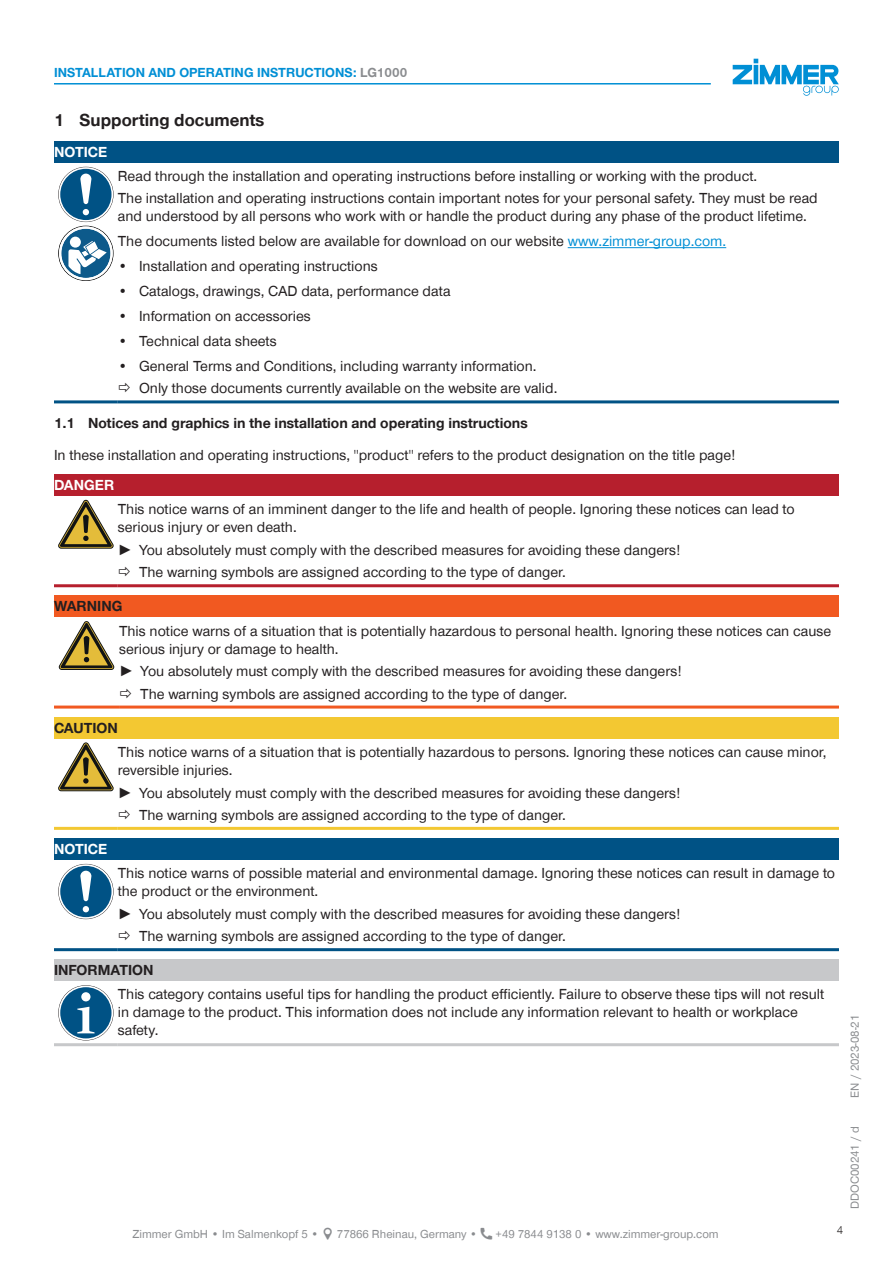
<style>
.page{position:relative;width:893px;height:1263px;background:#fff}
.page>*{position:absolute;margin:0;border:0;box-sizing:border-box;transform-origin:0 0}
.t1{font:700 18px "Zimmer Group Sans Global";color:#231f20}
.t2{font:15px/18px "Zimmer Group Sans Global";color:#231f20}
.t3{font:700 15px "Zimmer Group Sans Global";color:#231f20}
.t4{font:700 15px "Zimmer Group Sans Global";color:#fff}
.t5{font:700 13.5px "Zimmer Group Sans Global";color:#008fd5}
.t6{font:12px "Zimmer Group Sans Global";color:#8a8c8f}
.t7{font:12px "Zimmer Group Sans";color:#8a8c8f}
.t8{font:300 12px "Zimmer Group Sans";color:#231f20}
.s1{color:#8a8c8f}
.s2{color:#008fd5}
.s3{font-family:"Zimmer Group Sans"}
</style>
<div class="page">
<svg style="left:733px;top:59px;width:106px;height:37px"></svg>
<div style="left:54px;top:141px;width:785px;height:22px;background:#005285"></div>
<hr style="left:54px;top:400px;width:64px;height:3px;background:#005285">
<hr style="left:118px;top:400px;width:721px;height:3px;background:#005285">
<svg style="left:58px;top:167px;width:56px;height:55px"></svg>
<svg style="left:59px;top:167px;width:54px;height:55px"></svg>
<div style="left:60px;top:169px;width:52px;height:51px;background:#005285;border-radius:50%"></div>
<svg style="left:80px;top:174px;width:11px;height:41px"></svg>
<svg style="left:58px;top:226px;width:56px;height:55px"></svg>
<div style="left:70px;top:237px;width:11px;height:11px;background:#fff;border-radius:50%"></div>
<hr style="left:568px;top:247px;width:158px;height:1px;background:#008fd5">
<div style="left:54px;top:474px;width:785px;height:22px;background:#b61f2d"></div>
<hr style="left:54px;top:584px;width:64px;height:3px;background:#b61f2d">
<hr style="left:118px;top:584px;width:721px;height:3px;background:#b61f2d">
<svg style="left:58px;top:500px;width:56px;height:48px"></svg>
<div style="left:54px;top:596px;width:785px;height:21px;background:#f15921"></div>
<hr style="left:54px;top:705px;width:65px;height:3px;background:#f15921">
<hr style="left:119px;top:705px;width:720px;height:3px;background:#f15921">
<svg style="left:59px;top:621px;width:55px;height:49px"></svg>
<div style="left:54px;top:717px;width:785px;height:21px;background:#f3c832"></div>
<hr style="left:54px;top:827px;width:64px;height:3px;background:#f3c832">
<hr style="left:118px;top:827px;width:721px;height:3px;background:#f3c832">
<svg style="left:58px;top:742px;width:56px;height:49px"></svg>
<div style="left:54px;top:838px;width:785px;height:22px;background:#005285"></div>
<hr style="left:54px;top:948px;width:64px;height:3px;background:#005285">
<hr style="left:118px;top:948px;width:721px;height:3px;background:#005285">
<svg style="left:58px;top:864px;width:56px;height:55px"></svg>
<svg style="left:59px;top:864px;width:54px;height:55px"></svg>
<div style="left:60px;top:866px;width:52px;height:51px;background:#005285;border-radius:50%"></div>
<svg style="left:80px;top:871px;width:11px;height:41px"></svg>
<div style="left:54px;top:960px;width:785px;height:21px;background:#c7c8ca"></div>
<hr style="left:54px;top:1043px;width:64px;height:3px;background:#c7c8ca">
<hr style="left:118px;top:1043px;width:721px;height:3px;background:#c7c8ca">
<svg style="left:58px;top:985px;width:56px;height:55px"></svg>
<svg style="left:59px;top:985px;width:54px;height:55px"></svg>
<div style="left:60px;top:987px;width:52px;height:51px;background:#005285;border-radius:50%"></div>
<svg style="left:77px;top:1007px;width:18px;height:26px"></svg>
<div style="left:81px;top:992px;width:9px;height:9px;background:#fff;border-radius:50%"></div>
<hr style="left:54px;top:83px;width:657px;height:2px;background:#008fd5">
<p class="t5" style="left:54px;top:65px;width:355px">INSTALLATION AND OPERATING INSTRUCTIONS: <span class="s1">LG1000</span></p>
<p class="t1" style="left:54px;top:110px;width:212px">1 Supporting documents</p>
<p class="t4" style="left:54px;top:143px;width:55px">NOTICE</p>
<p class="t2" style="left:118px;top:165px;width:701px;line-height:22.2px">Read through the installation and operating instructions before installing or working with the product.<br>The installation and operating instructions contain important notes for your personal safety. They must be read</p>
<p class="t2" style="left:118px;top:204px;width:691px;line-height:24.9px">and understood by all persons who work with or handle the product during any phase of the product lifetime.<br>The documents listed below are available for download on our website <span class="s2">www.zimmer-group.com.</span></p>
<p class="t2" style="left:118px;top:257px;width:262px">• Installation and operating instructions</p>
<p class="t2" style="left:118px;top:282px;width:334px">• Catalogs, drawings, CAD data, performance data</p>
<p class="t2" style="left:118px;top:307px;width:195px">• Information on accessories</p>
<p class="t2" style="left:118px;top:332px;width:160px">• Technical data sheets</p>
<p class="t2" style="left:139px;top:354px;width:420px;line-height:22.8px;text-indent:-21px">• General Terms and Conditions, including warranty information.<br>Only those documents currently available on the website are valid.</p>
<p class="t3" style="left:54px;top:414px;width:475px">1.1 Notices and graphics in the installation and operating instructions</p>
<p class="t2" style="left:54px;top:445px;width:683px">In these installation and operating instructions, "product" refers to the product designation on the title page!</p>
<p class="t4" style="left:54px;top:476px;width:62px">DANGER</p>
<p class="t2" style="left:118px;top:500px;width:678px">This notice warns of an imminent danger to the life and health of people. Ignoring these notices can lead to serious injury or even death.</p>
<p class="t2" style="left:139px;top:539px;width:543px;line-height:22.2px;text-indent:-21px"><span class="s3">►</span> You absolutely must comply with the described measures for avoiding these dangers!<br>The warning symbols are assigned according to the type of danger.</p>
<p class="t3" style="left:54px;top:597px;width:70px">WARNING</p>
<p class="t2" style="left:119px;top:621px;width:714px">This notice warns of a situation that is potentially hazardous to personal health. Ignoring these notices can cause serious injury or damage to health.</p>
<p class="t2" style="left:140px;top:660px;width:543px;line-height:22.2px;text-indent:-21px"><span class="s3">►</span> You absolutely must comply with the described measures for avoiding these dangers!<br>The warning symbols are assigned according to the type of danger.</p>
<p class="t3" style="left:54px;top:719px;width:65px">CAUTION</p>
<p class="t2" style="left:118px;top:743px;width:710px">This notice warns of a situation that is potentially hazardous to persons. Ignoring these notices can cause minor, reversible injuries.</p>
<p class="t2" style="left:139px;top:781px;width:543px;line-height:22.2px;text-indent:-21px"><span class="s3">►</span> You absolutely must comply with the described measures for avoiding these dangers!<br>The warning symbols are assigned according to the type of danger.</p>
<p class="t4" style="left:54px;top:840px;width:55px">NOTICE</p>
<p class="t2" style="left:118px;top:864px;width:719px">This notice warns of possible material and environmental damage. Ignoring these notices can result in damage to the product or the environment.</p>
<p class="t2" style="left:139px;top:903px;width:543px;line-height:22.2px;text-indent:-21px"><span class="s3">►</span> You absolutely must comply with the described measures for avoiding these dangers!<br>The warning symbols are assigned according to the type of danger.</p>
<p class="t3" style="left:54px;top:961px;width:101px">INFORMATION</p>
<p class="t2" style="left:118px;top:985px;width:708px">This category contains useful tips for handling the product efficiently. Failure to observe these tips will not result in damage to the product. This information does not include any information relevant to health or workplace safety.</p>
<p class="t7" style="left:847px;top:1097px;width:84px;rotate:-90deg">EN / 2023-08-21</p>
<p class="t7" style="left:847px;top:1209px;width:84px;rotate:-90deg">DDOC00241 / d</p>
<p class="t6" style="left:132px;top:1227px;width:188px">Zimmer GmbH • Im Salmenkopf 5 •</p>
<p class="t6" style="left:337px;top:1227px;width:142px">77866 Rheinau, Germany •</p>
<p class="t6" style="left:496px;top:1227px;width:225px">+49 7844 9138 0 • www.zimmer-group.com</p>
<p class="t8" style="left:837px;top:1222px;width:8px">4</p>
</div>
